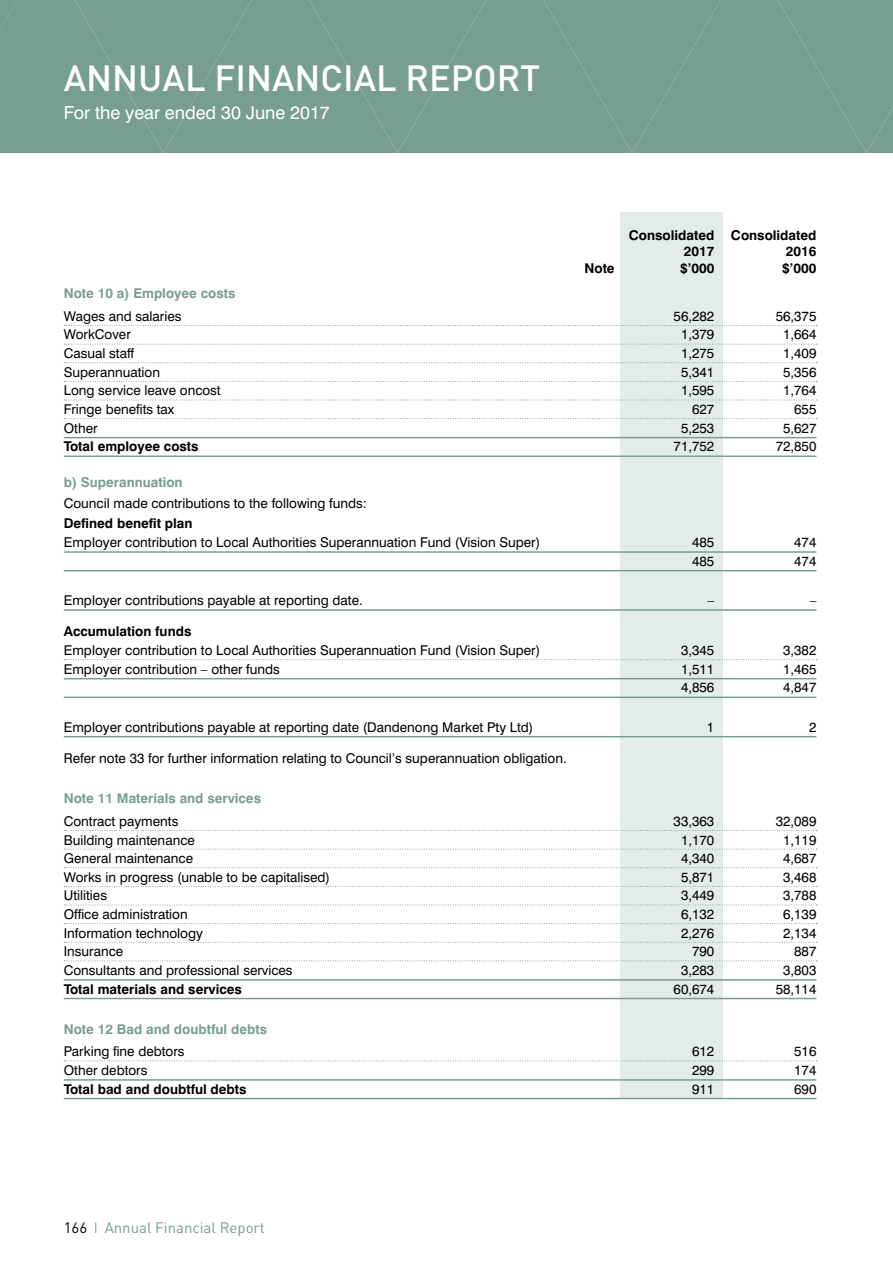
<style>
.page{position:relative;width:893px;height:1263px;background:#fff}
.page>*{position:absolute;margin:0;border:0;box-sizing:border-box;transform-origin:0 0}
.t1{font:500 36px "DIN";color:#fff}
.t2{font:18px "Swiss 721 BT";color:#fff}
.t3{font:15px "DIN";color:#789e91}
.t4{font:13.5px "Swiss 721 BT";color:#000}
.t5{font:700 13.5px/16.5px "Swiss 721 BT";color:#000}
.t6{font:700 13.5px "Swiss 721 BT";color:#789e91}
.s1{color:#000}
</style>
<div class="page">
<div style="left:0;top:0;width:893px;height:153px;background:#789e91"></div>
<div style="left:621px;top:213px;width:102px;height:885px;background:#e4ece9"></div>
<svg style="left:64px;top:325px;width:753px;height:1px"></svg>
<svg style="left:64px;top:344px;width:753px;height:1px"></svg>
<svg style="left:64px;top:362px;width:753px;height:1px"></svg>
<svg style="left:64px;top:381px;width:753px;height:1px"></svg>
<svg style="left:64px;top:400px;width:753px;height:1px"></svg>
<svg style="left:64px;top:418px;width:753px;height:1px"></svg>
<hr style="left:64px;top:437px;width:752px;height:1px;background:#789e91">
<hr style="left:64px;top:455px;width:752px;height:2px;background:#789e91">
<hr style="left:64px;top:551px;width:752px;height:2px;background:#789e91">
<hr style="left:64px;top:570px;width:752px;height:1px;background:#789e91">
<hr style="left:64px;top:609px;width:752px;height:2px;background:#789e91">
<svg style="left:64px;top:659px;width:753px;height:1px"></svg>
<hr style="left:64px;top:678px;width:752px;height:1px;background:#789e91">
<hr style="left:64px;top:696px;width:752px;height:2px;background:#789e91">
<hr style="left:64px;top:736px;width:752px;height:1px;background:#789e91">
<svg style="left:64px;top:830px;width:753px;height:1px"></svg>
<svg style="left:64px;top:849px;width:753px;height:1px"></svg>
<svg style="left:64px;top:867px;width:753px;height:1px"></svg>
<svg style="left:64px;top:886px;width:753px;height:1px"></svg>
<svg style="left:64px;top:905px;width:753px;height:1px"></svg>
<svg style="left:64px;top:923px;width:753px;height:1px"></svg>
<svg style="left:64px;top:942px;width:753px;height:1px"></svg>
<svg style="left:64px;top:960px;width:753px;height:1px"></svg>
<hr style="left:64px;top:979px;width:752px;height:2px;background:#789e91">
<hr style="left:64px;top:998px;width:752px;height:1px;background:#789e91">
<svg style="left:64px;top:1060px;width:753px;height:1px"></svg>
<hr style="left:64px;top:1079px;width:752px;height:2px;background:#789e91">
<hr style="left:64px;top:1098px;width:752px;height:1px;background:#789e91">
<h1 class="t1" style="left:64px;top:55px;width:478px">ANNUAL FINANCIAL REPORT</h1>
<h2 class="t2" style="left:64px;top:102px;width:268px">For the year ended 30 June 2017</h2>
<p class="t5" style="left:684px;top:227px;width:134px;text-indent:-55px">Consolidated Consolidated<br>2017</p>
<p class="t5" style="left:786px;top:243px;width:32px">2016</p>
<p class="t5" style="left:584px;top:260px;width:32px">Note</p>
<p class="t5" style="left:680px;top:260px;width:36px">$’000</p>
<p class="t5" style="left:782px;top:260px;width:36px">$’000</p>
<p class="t6" style="left:64px;top:285px;width:173px">Note 10 a) Employee costs</p>
<p class="t4" style="left:64px;top:308px;width:119px">Wages and salaries</p>
<p class="t4" style="left:674px;top:308px;width:42px">56,282</p>
<p class="t4" style="left:776px;top:308px;width:42px">56,375</p>
<p class="t4" style="left:64px;top:326px;width:69px">WorkCover</p>
<p class="t4" style="left:681px;top:326px;width:35px">1,379</p>
<p class="t4" style="left:783px;top:326px;width:35px">1,664</p>
<p class="t4" style="left:64px;top:345px;width:72px">Casual staff</p>
<p class="t4" style="left:681px;top:345px;width:35px">1,275</p>
<p class="t4" style="left:783px;top:345px;width:35px">1,409</p>
<p class="t4" style="left:64px;top:364px;width:98px">Superannuation</p>
<p class="t4" style="left:681px;top:364px;width:35px">5,341</p>
<p class="t4" style="left:783px;top:364px;width:35px">5,356</p>
<p class="t4" style="left:64px;top:382px;width:158px">Long service leave oncost</p>
<p class="t4" style="left:681px;top:382px;width:35px">1,595</p>
<p class="t4" style="left:783px;top:382px;width:35px">1,764</p>
<p class="t4" style="left:64px;top:401px;width:112px">Fringe benefits tax</p>
<p class="t4" style="left:692px;top:401px;width:24px">627</p>
<p class="t4" style="left:794px;top:401px;width:24px">655</p>
<p class="t4" style="left:64px;top:420px;width:35px">Other</p>
<p class="t4" style="left:681px;top:420px;width:35px">5,253</p>
<p class="t4" style="left:783px;top:420px;width:35px">5,627</p>
<p class="t5" style="left:64px;top:438px;width:136px">Total employee costs</p>
<p class="t4" style="left:674px;top:438px;width:42px">71,752</p>
<p class="t4" style="left:776px;top:438px;width:42px">72,850</p>
<p class="t6" style="left:64px;top:474px;width:120px">b) Superannuation</p>
<p class="t4" style="left:64px;top:495px;width:305px">Council made contributions to the following funds:</p>
<p class="t5" style="left:64px;top:515px;width:130px">Defined benefit plan</p>
<p class="t4" style="left:64px;top:534px;width:478px">Employer contribution to Local Authorities Superannuation Fund (Vision Super)</p>
<p class="t4" style="left:692px;top:534px;width:24px">485</p>
<p class="t4" style="left:794px;top:534px;width:24px">474</p>
<p class="t4" style="left:692px;top:553px;width:24px">485</p>
<p class="t4" style="left:794px;top:553px;width:24px">474</p>
<p class="t4" style="left:64px;top:592px;width:300px">Employer contributions payable at reporting date.</p>
<p class="t4" style="left:708px;top:592px;width:8px">–</p>
<p class="t4" style="left:810px;top:592px;width:8px">–</p>
<p class="t5" style="left:64px;top:623px;width:129px">Accumulation funds</p>
<p class="t4" style="left:64px;top:642px;width:478px">Employer contribution to Local Authorities Superannuation Fund (Vision Super)</p>
<p class="t4" style="left:681px;top:642px;width:35px">3,345</p>
<p class="t4" style="left:783px;top:642px;width:35px">3,382</p>
<p class="t4" style="left:64px;top:661px;width:218px">Employer contribution – other funds</p>
<p class="t4" style="left:681px;top:661px;width:35px">1,511</p>
<p class="t4" style="left:783px;top:661px;width:35px">1,465</p>
<p class="t4" style="left:681px;top:679px;width:35px">4,856</p>
<p class="t4" style="left:783px;top:679px;width:35px">4,847</p>
<p class="t4" style="left:64px;top:719px;width:471px">Employer contributions payable at reporting date (Dandenong Market Pty Ltd)</p>
<p class="t4" style="left:707px;top:719px;width:9px">1</p>
<p class="t4" style="left:809px;top:719px;width:9px">2</p>
<p class="t4" style="left:64px;top:750px;width:505px">Refer note 33 for further information relating to Council’s superannuation obligation.</p>
<p class="t6" style="left:64px;top:790px;width:199px">Note 11 Materials and services</p>
<p class="t4" style="left:64px;top:813px;width:116px">Contract payments</p>
<p class="t4" style="left:674px;top:813px;width:42px">33,363</p>
<p class="t4" style="left:776px;top:813px;width:42px">32,089</p>
<p class="t4" style="left:64px;top:831px;width:133px">Building maintenance</p>
<p class="t4" style="left:681px;top:831px;width:35px">1,170</p>
<p class="t4" style="left:783px;top:831px;width:35px">1,119</p>
<p class="t4" style="left:64px;top:850px;width:131px">General maintenance</p>
<p class="t4" style="left:681px;top:850px;width:35px">4,340</p>
<p class="t4" style="left:783px;top:850px;width:35px">4,687</p>
<p class="t4" style="left:64px;top:869px;width:268px">Works in progress (unable to be capitalised)</p>
<p class="t4" style="left:681px;top:869px;width:35px">5,871</p>
<p class="t4" style="left:783px;top:869px;width:35px">3,468</p>
<p class="t4" style="left:64px;top:887px;width:45px">Utilities</p>
<p class="t4" style="left:681px;top:887px;width:35px">3,449</p>
<p class="t4" style="left:783px;top:887px;width:35px">3,788</p>
<p class="t4" style="left:64px;top:906px;width:125px">Office administration</p>
<p class="t4" style="left:681px;top:906px;width:35px">6,132</p>
<p class="t4" style="left:783px;top:906px;width:35px">6,139</p>
<p class="t4" style="left:64px;top:925px;width:141px">Information technology</p>
<p class="t4" style="left:681px;top:925px;width:35px">2,276</p>
<p class="t4" style="left:783px;top:925px;width:35px">2,134</p>
<p class="t4" style="left:64px;top:943px;width:61px">Insurance</p>
<p class="t4" style="left:692px;top:943px;width:24px">790</p>
<p class="t4" style="left:794px;top:943px;width:24px">887</p>
<p class="t4" style="left:64px;top:962px;width:230px">Consultants and professional services</p>
<p class="t4" style="left:681px;top:962px;width:35px">3,283</p>
<p class="t4" style="left:783px;top:962px;width:35px">3,803</p>
<p class="t5" style="left:64px;top:980px;width:180px">Total materials and services</p>
<p class="t4" style="left:674px;top:980px;width:42px">60,674</p>
<p class="t4" style="left:776px;top:980px;width:42px">58,114</p>
<p class="t6" style="left:64px;top:1020px;width:205px">Note 12 Bad and doubtful debts</p>
<p class="t4" style="left:64px;top:1043px;width:122px">Parking fine debtors</p>
<p class="t4" style="left:692px;top:1043px;width:24px">612</p>
<p class="t4" style="left:794px;top:1043px;width:24px">516</p>
<p class="t4" style="left:64px;top:1062px;width:85px">Other debtors</p>
<p class="t4" style="left:692px;top:1062px;width:24px">299</p>
<p class="t4" style="left:794px;top:1062px;width:24px">174</p>
<p class="t5" style="left:64px;top:1080px;width:184px">Total bad and doubtful debts</p>
<p class="t4" style="left:692px;top:1081px;width:24px">911</p>
<p class="t4" style="left:794px;top:1081px;width:24px">690</p>
<p class="t3" style="left:64px;top:1218px;width:203px"><span class="s1">166</span> ❘ Annual Financial Report</p>
</div>
